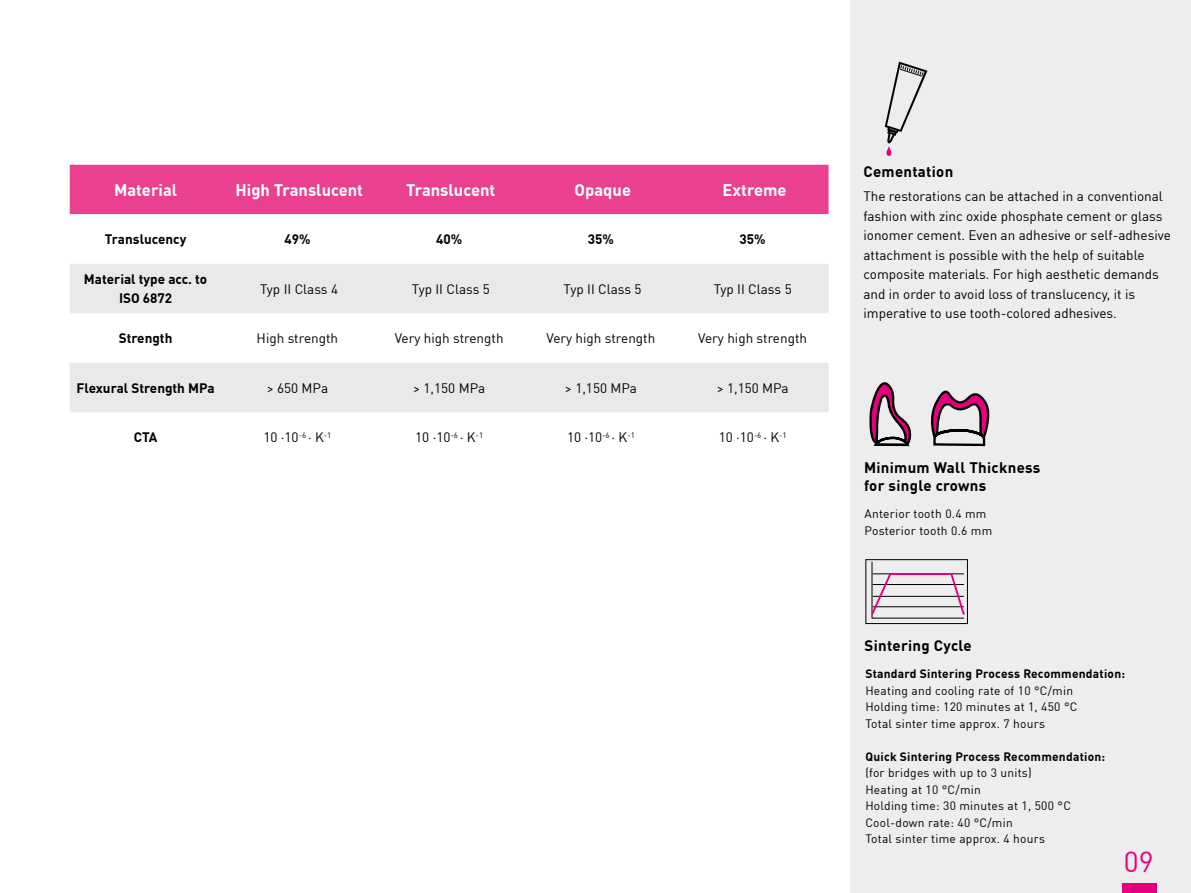
<style>
.page{position:relative;width:1191px;height:893px;background:#fff}
.page>*{position:absolute;margin:0;border:0;box-sizing:border-box;transform-origin:0 0}
.t1{font:28.5px "DIN Offc Pro";color:#e6007d}
.t2{font:700 16.5px "DIN Offc Pro";color:#fff}
.t3{font:700 15px/18px "DIN Offc Pro";letter-spacing:.02em;color:#000}
.t4{font:13.5px/19.5px "DIN Offc Pro";color:#000}
.t5{font:700 13.5px/19.5px "DIN Offc Pro";color:#000;text-align:center}
.t6{font:12px/16.5px "DIN Offc Pro";letter-spacing:.02em;color:#000}
.t7{font:700 12px "DIN Offc Pro";letter-spacing:.02em;color:#000}
</style>
<div class="page">
<div style="left:850px;top:0;width:341px;height:893px;background:#ededed"></div>
<div style="left:70px;top:165px;width:758px;height:49px;background:#e94190"></div>
<svg style="left:70px;top:214px;width:758px;height:1px"></svg>
<svg style="left:70px;top:264px;width:758px;height:148px;fill:#e9e9e9"></svg>
<svg style="left:884px;top:62px;width:43px;height:94px"></svg>
<svg style="left:865px;top:559px;width:103px;height:65px"></svg>
<svg style="left:930px;top:390px;width:60px;height:57px"></svg>
<svg style="left:869px;top:382px;width:42px;height:65px"></svg>
<div style="left:1123px;top:883px;width:34px;height:10px;background:#e6007d"></div>
<p class="t2" style="left:114px;top:176px;width:65px">Material</p>
<p class="t2" style="left:235px;top:176px;width:129px">High Translucent</p>
<p class="t2" style="left:406px;top:176px;width:91px">Translucent</p>
<p class="t2" style="left:574px;top:176px;width:58px">Opaque</p>
<p class="t2" style="left:722px;top:176px;width:66px">Extreme</p>
<p class="t5" style="left:105px;top:228px;width:83px">Translucency</p>
<p class="t5" style="left:284px;top:228px;width:28px">49%</p>
<p class="t5" style="left:436px;top:228px;width:28px">40%</p>
<p class="t5" style="left:588px;top:228px;width:28px">35%</p>
<p class="t5" style="left:739px;top:228px;width:28px">35%</p>
<p class="t5" style="left:84px;top:268px;width:125px">Material type acc. to<br>ISO 6872</p>
<p class="t4" style="left:260px;top:278px;width:79px">Typ II Class 4</p>
<p class="t4" style="left:412px;top:278px;width:79px">Typ II Class 5</p>
<p class="t4" style="left:563px;top:278px;width:79px">Typ II Class 5</p>
<p class="t4" style="left:713px;top:278px;width:79px">Typ II Class 5</p>
<p class="t5" style="left:119px;top:327px;width:55px">Strength</p>
<p class="t4" style="left:257px;top:327px;width:83px">High strength</p>
<p class="t4" style="left:395px;top:327px;width:110px">Very high strength</p>
<p class="t4" style="left:546px;top:327px;width:110px">Very high strength</p>
<p class="t4" style="left:698px;top:327px;width:110px">Very high strength</p>
<p class="t5" style="left:77px;top:376px;width:140px">Flexural Strength MPa</p>
<p class="t4" style="left:267px;top:377px;width:63px">&gt; 650 MPa</p>
<p class="t4" style="left:413px;top:377px;width:74px">&gt; 1,150 MPa</p>
<p class="t4" style="left:565px;top:377px;width:74px">&gt; 1,150 MPa</p>
<p class="t4" style="left:716px;top:377px;width:74px">&gt; 1,150 MPa</p>
<p class="t5" style="left:134px;top:426px;width:25px">CTA</p>
<p class="t4" style="left:263px;top:426px;width:69px">10 ·10<sup>-6</sup> · K<sup>-1</sup></p>
<p class="t4" style="left:415px;top:426px;width:69px">10 ·10<sup>-6</sup> · K<sup>-1</sup></p>
<p class="t4" style="left:567px;top:426px;width:69px">10 ·10<sup>-6</sup> · K<sup>-1</sup></p>
<p class="t4" style="left:719px;top:426px;width:69px">10 ·10<sup>-6</sup> · K<sup>-1</sup></p>
<p class="t3" style="left:863px;top:161px;width:91px">Cementation</p>
<p class="t4" style="left:863px;top:185px;width:309px">The restorations can be attached in a conventional fashion with zinc oxide phosphate cement or glass ionomer cement. Even an adhesive or self-adhesive attachment is possible with the help of suitable composite materials. For high aesthetic demands and in order to avoid loss of translucency, it is imperative to use tooth-colored adhesives.</p>
<p class="t3" style="left:864px;top:456px;width:178px">Minimum Wall Thickness for single crowns</p>
<p class="t6" style="left:864px;top:505px;width:129px">Anterior tooth 0.4 mm<br>Posterior tooth 0.6 mm</p>
<p class="t3" style="left:864px;top:634px;width:109px">Sintering Cycle</p>
<p class="t7" style="left:865px;top:664px;width:261px">Standard Sintering Process Recommendation:</p>
<p class="t6" style="left:865px;top:681px;width:214px">Heating and cooling rate of 10 °C/min<br>Holding time: 120 minutes at 1, 450 °C<br>Total sinter time approx. 7 hours</p>
<p class="t7" style="left:865px;top:746px;width:241px">Quick Sintering Process Recommendation:</p>
<p class="t6" style="left:865px;top:763px;width:207px">(for bridges with up to 3 units)<br>Heating at 10 °C/min<br>Holding time: 30 minutes at 1, 500 °C<br>Cool-down rate: 40 °C/min<br>Total sinter time approx. 4 hours</p>
<h1 class="t1" style="left:1124px;top:839px;width:31px">09</h1>
</div>
